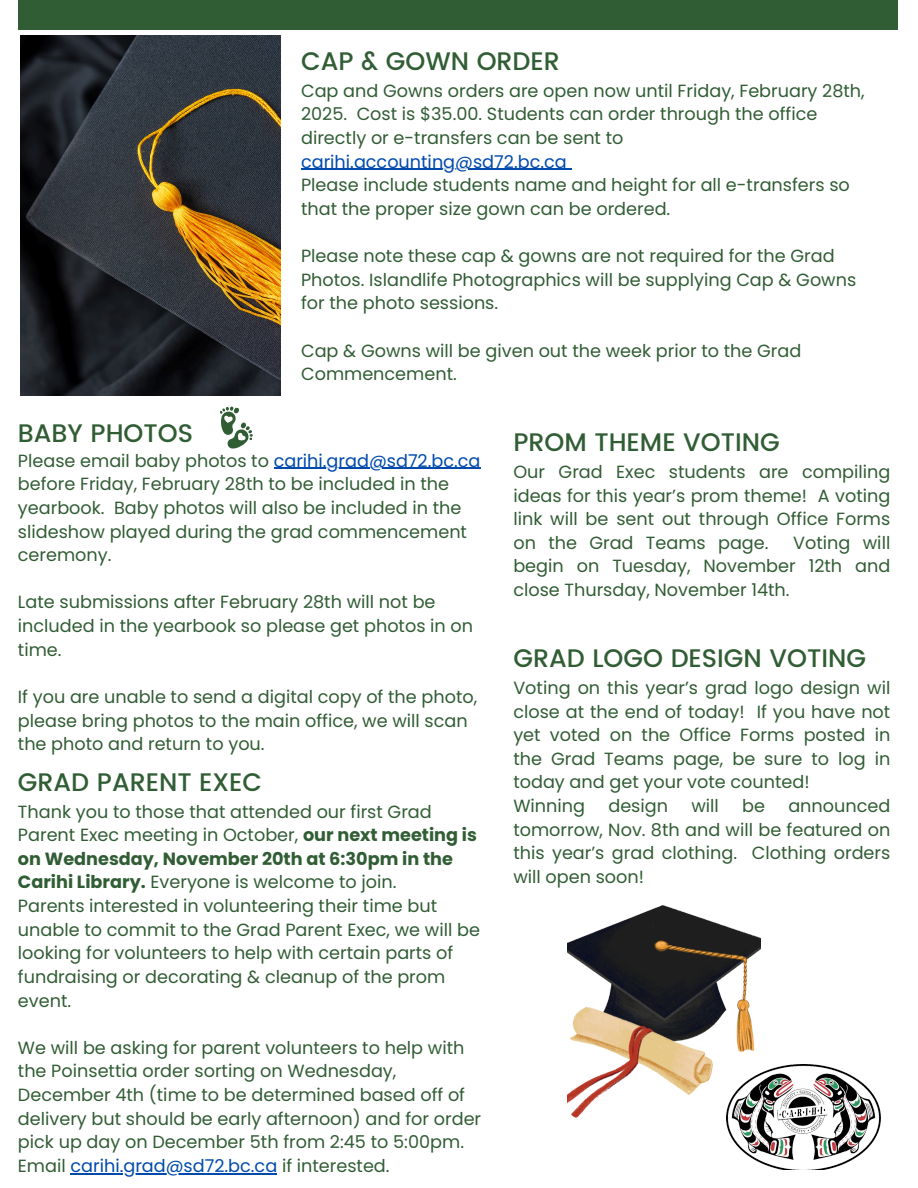
<style>
.page{position:relative;width:918px;height:1188px;background:#fff}
.page>*{position:absolute;margin:0;border:0;box-sizing:border-box;transform-origin:0 0}
.t1{font:500 25.35px "Poppins";color:#315d34}
.t2{font:17.7px/23.7px "Poppins";color:#315d34}
.t3{font:17.7px "Poppins";color:#004aad}
.s1{color:#004aad}
.s2{font-weight:700}
.s3{color:#315d34}
</style>
<div class="page">
<div style="left:18px;top:0;width:880px;height:30px;background:#315d34"></div>
<img style="left:20px;top:35px;width:261px;height:361px">
<svg style="left:220px;top:406px;width:33px;height:43px"></svg>
<img style="left:568px;top:906px;width:192px;height:211px">
<hr style="left:301px;top:169px;width:266px;height:1px;background:#004aad">
<hr style="left:274px;top:468px;width:207px;height:1px;background:#004aad">
<hr style="left:71px;top:1173px;width:206px;height:1px;background:#004aad">
<img style="left:727px;top:1064px;width:154px;height:106px">
<p class="t1" style="left:301px;top:46px;width:260px">CAP &amp; GOWN ORDER</p>
<p class="t2" style="left:301px;top:79px;width:565px">Cap and Gowns orders are open now until Friday, February 28th,<br>2025. Cost is $35.00. Students can order through the office directly or e-transfers can be sent to</p>
<p class="t2" style="left:301px;top:150px;width:550px"><span class="s1">carihi.accounting@sd72.bc.ca<br></span>Please include students name and height for all e-transfers so that the proper size gown can be ordered.</p>
<p class="t2" style="left:301px;top:244px;width:557px">Please note these cap &amp; gowns are not required for the Grad<br>Photos. Islandlife Photographics will be supplying Cap &amp; Gowns</p>
<p class="t2" style="left:301px;top:291px;width:199px">for the photo sessions.</p>
<p class="t2" style="left:301px;top:339px;width:502px">Cap &amp; Gowns will be given out the week prior to the Grad<br>Commencement.</p>
<h1 class="t1" style="left:18px;top:418px;width:177px">BABY PHOTOS</h1>
<h1 class="t2" style="left:18px;top:449px;width:464px">Please email baby photos to <span class="s1">carihi.grad@sd72.bc.ca</span></h1>
<p class="t2" style="left:18px;top:472px;width:451px">before Friday, February 28th to be included in the yearbook. Baby photos will also be included in the slideshow played during the grad commencement ceremony.</p>
<p class="t2" style="left:18px;top:590px;width:419px">Late submissions after February 28th will not be</p>
<p class="t2" style="left:18px;top:614px;width:457px">included in the yearbook so please get photos in on time.</p>
<p class="t2" style="left:18px;top:685px;width:461px">If you are unable to send a digital copy of the photo,</p>
<p class="t2" style="left:18px;top:709px;width:451px">please bring photos to the main office, we will scan the photo and return to you.</p>
<p class="t1" style="left:18px;top:767px;width:246px">GRAD PARENT EXEC</p>
<p class="t2" style="left:18px;top:800px;width:461px">Thank you to those that attended our first Grad Parent Exec meeting in October, <span class="s2">our next meeting is on Wednesday, November 20th at 6:30pm in the Carihi Library.</span> Everyone is welcome to join.</p>
<p class="t2" style="left:18px;top:894px;width:464px">Parents interested in volunteering their time but unable to commit to the Grad Parent Exec, we will be looking for volunteers to help with certain parts of fundraising or decorating &amp; cleanup of the prom event.</p>
<p class="t2" style="left:18px;top:1036px;width:465px">We will be asking for parent volunteers to help with the Poinsettia order sorting on Wednesday, December 4th (time to be determined based off of delivery but should be early afternoon) and for order pick up day on December 5th from 2:45 to 5:00pm.</p>
<p class="t3" style="left:18px;top:1153px;width:373px"><span class="s3">Email</span> carihi.grad@sd72.bc.ca <span class="s3">if interested.</span></p>
<p class="t1" style="left:513px;top:427px;width:268px">PROM THEME VOTING</p>
<h1 class="t2" style="left:513px;top:460px;width:378px;text-align:justify">Our Grad Exec students are compiling ideas for this year’s prom theme! A voting link will be sent out through Office Forms on the Grad Teams page.</h1>
<h1 class="t2" style="left:513px;top:531px;width:378px;text-align:justify;text-indent:280px">Voting will begin on Tuesday, November 12th and close Thursday, November 14th.</h1>
<p class="t1" style="left:513px;top:643px;width:354px">GRAD LOGO DESIGN VOTING</p>
<h1 class="t2" style="left:513px;top:676px;width:378px;text-align:justify">Voting on this year’s grad logo design wil close at the end of today! If you have not yet voted on the Office Forms posted in the Grad Teams page, be sure to log in today and get your vote counted!</h1>
<p class="t2" style="left:513px;top:794px;width:73px">Winning</p>
<p class="t2" style="left:608px;top:794px;width:61px">design</p>
<p class="t2" style="left:691px;top:794px;width:29px">will</p>
<p class="t2" style="left:742px;top:794px;width:24px">be</p>
<p class="t2" style="left:513px;top:794px;width:378px;text-align:justify;text-indent:275px">announced tomorrow, Nov. 8th and will be featured on this year’s grad clothing. Clothing orders will open soon!</p>
</div>
